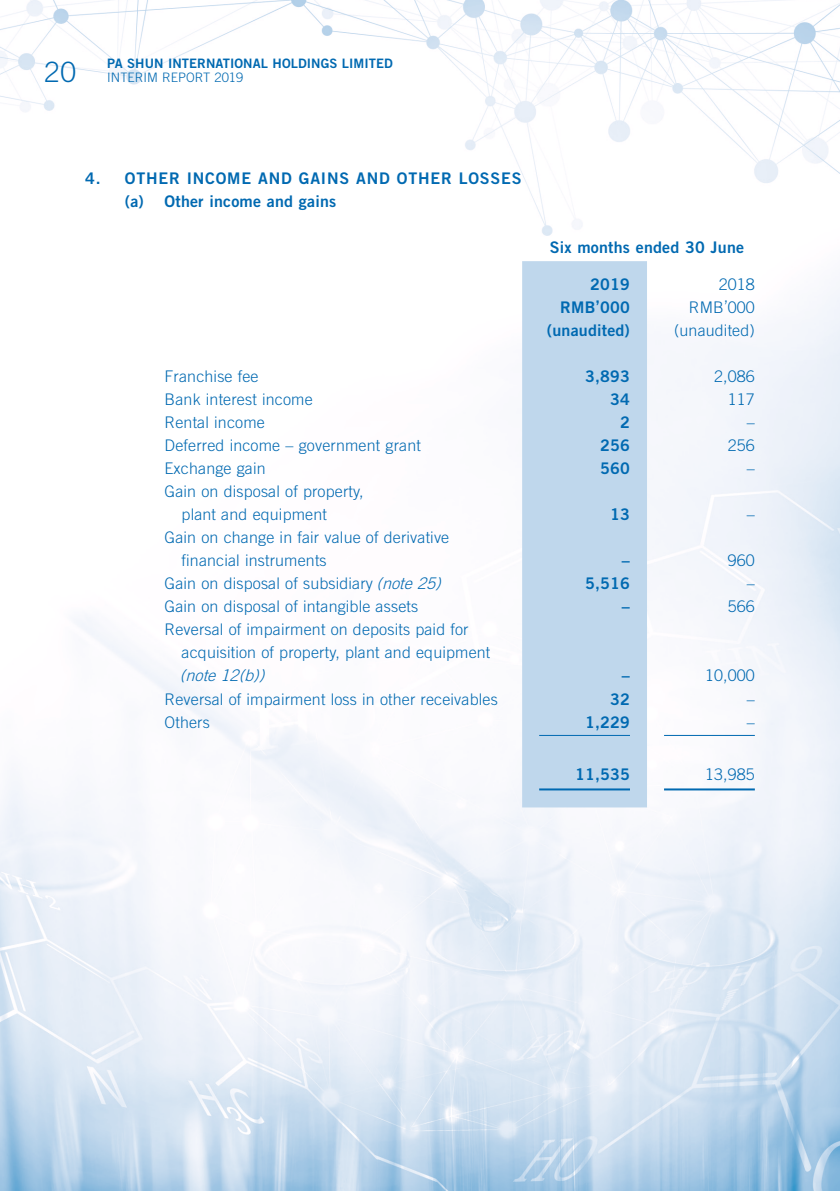
<style>
.page{position:relative;width:840px;height:1191px;background:#fff}
.page>*{position:absolute;margin:0;border:0;box-sizing:border-box;transform-origin:0 0}
.t1{font:300 28px "Trade Gothic LT Std";color:#0069b1}
.Body_Text{font:300 16px/23px "Trade Gothic LT Std";letter-spacing:.01em;color:#0069b1}
.Body_Text-2{font:16px "Trade Gothic LT Std Bd 2";letter-spacing:.015em;color:#0069b1}
.Heading_2{font:16px "Trade Gothic LT Std Bd 2";letter-spacing:.05em;color:#0069b1}
.Heading_3{font:16px "Trade Gothic LT Std Bd 2";letter-spacing:.01em;color:#0069b1}
.t2{font:13px "Trade Gothic LT Std Bd 2";letter-spacing:.005em;color:#0069b1}
.t3{font:300 13px "Trade Gothic LT Std";letter-spacing:.005em;color:#0069b1}
.s1{font-style:italic}
</style>
<div class="page">
<img style="left:0;top:0;width:840px;height:1191px">
<div style="left:522px;top:261px;width:124px;height:546px;background:#bfd7ec"></div>
<hr style="left:539px;top:735px;width:90px;height:1px;background:#0069b1">
<hr style="left:663px;top:735px;width:91px;height:1px;background:#0069b1">
<hr style="left:539px;top:788px;width:90px;height:2px;background:#0069b1">
<hr style="left:663px;top:788px;width:91px;height:2px;background:#0069b1">
<h1 class="t1" style="left:44px;top:55px;width:33px">20</h1>
<p class="t2" style="left:107px;top:56px;width:287px">PA SHUN INTERNATIONAL HOLDINGS LIMITED</p>
<p class="t3" style="left:107px;top:70px;width:138px">INTERIM REPORT 2019</p>
<p class="Heading_2" style="left:85px;top:169px;width:437px">4. OTHER INCOME AND GAINS AND OTHER LOSSES</p>
<p class="Heading_3" style="left:125px;top:192px;width:213px">(a) Other income and gains</p>
<p class="Body_Text-2" style="left:549px;top:238px;width:196px">Six months ended 30 June</p>
<p class="Body_Text-2" style="left:590px;top:274px;width:41px">2019</p>
<p class="Body_Text" style="left:718px;top:272px;width:38px">2018</p>
<p class="Body_Text-2" style="left:560px;top:297px;width:71px">RMB’000</p>
<p class="Body_Text" style="left:688px;top:295px;width:67px">RMB’000</p>
<p class="Body_Text-2" style="left:546px;top:320px;width:84px">(unaudited)</p>
<p class="Body_Text" style="left:673px;top:318px;width:82px">(unaudited)</p>
<p class="Body_Text" style="left:164px;top:364px;width:95px">Franchise fee</p>
<p class="Body_Text-2" style="left:585px;top:366px;width:46px">3,893</p>
<p class="Body_Text" style="left:713px;top:364px;width:42px">2,086</p>
<p class="Body_Text" style="left:164px;top:387px;width:149px">Bank interest income</p>
<p class="Body_Text-2" style="left:610px;top:389px;width:21px">34</p>
<p class="Body_Text" style="left:727px;top:387px;width:29px">117</p>
<p class="Body_Text" style="left:164px;top:410px;width:102px">Rental income</p>
<p class="Body_Text-2" style="left:620px;top:412px;width:11px">2</p>
<p class="Body_Text" style="left:746px;top:410px;width:9px">–</p>
<p class="Body_Text" style="left:164px;top:433px;width:257px">Deferred income – government grant</p>
<p class="Body_Text-2" style="left:600px;top:435px;width:31px">256</p>
<p class="Body_Text" style="left:727px;top:433px;width:29px">256</p>
<p class="Body_Text" style="left:164px;top:456px;width:103px">Exchange gain</p>
<p class="Body_Text-2" style="left:600px;top:458px;width:31px">560</p>
<p class="Body_Text" style="left:746px;top:456px;width:9px">–</p>
<p class="Body_Text" style="left:181px;top:479px;width:183px;text-indent:-17px">Gain on disposal of property, plant and equipment</p>
<p class="Body_Text-2" style="left:610px;top:504px;width:21px">13</p>
<p class="Body_Text" style="left:746px;top:502px;width:9px">–</p>
<p class="Body_Text" style="left:181px;top:525px;width:269px;text-indent:-17px">Gain on change in fair value of derivative financial instruments</p>
<p class="Body_Text-2" style="left:621px;top:550px;width:9px">–</p>
<p class="Body_Text" style="left:727px;top:548px;width:29px">960</p>
<p class="Body_Text" style="left:164px;top:571px;width:282px">Gain on disposal of subsidiary <span class="s1">(note25)</span></p>
<p class="Body_Text-2" style="left:585px;top:573px;width:46px">5,516</p>
<p class="Body_Text" style="left:746px;top:571px;width:9px">–</p>
<p class="Body_Text" style="left:164px;top:594px;width:255px">Gain on disposal of intangible assets</p>
<p class="Body_Text-2" style="left:621px;top:596px;width:9px">–</p>
<p class="Body_Text" style="left:727px;top:594px;width:29px">566</p>
<p class="Body_Text" style="left:180px;top:617px;width:312px;text-indent:-15px">Reversal of impairment on deposits paid for acquisition of property, plant and equipment <span class="s1">(note12(b))</span></p>
<p class="Body_Text-2" style="left:621px;top:665px;width:9px">–</p>
<p class="Body_Text" style="left:704px;top:663px;width:51px">10,000</p>
<p class="Body_Text" style="left:164px;top:687px;width:334px">Reversal of impairment loss in other receivables</p>
<p class="Body_Text-2" style="left:610px;top:689px;width:21px">32</p>
<p class="Body_Text" style="left:746px;top:687px;width:9px">–</p>
<p class="Body_Text" style="left:164px;top:710px;width:47px">Others</p>
<p class="Body_Text-2" style="left:585px;top:712px;width:46px">1,229</p>
<p class="Body_Text" style="left:746px;top:710px;width:9px">–</p>
<p class="Body_Text-2" style="left:575px;top:764px;width:56px">11,535</p>
<p class="Body_Text" style="left:704px;top:762px;width:51px">13,985</p>
</div>
